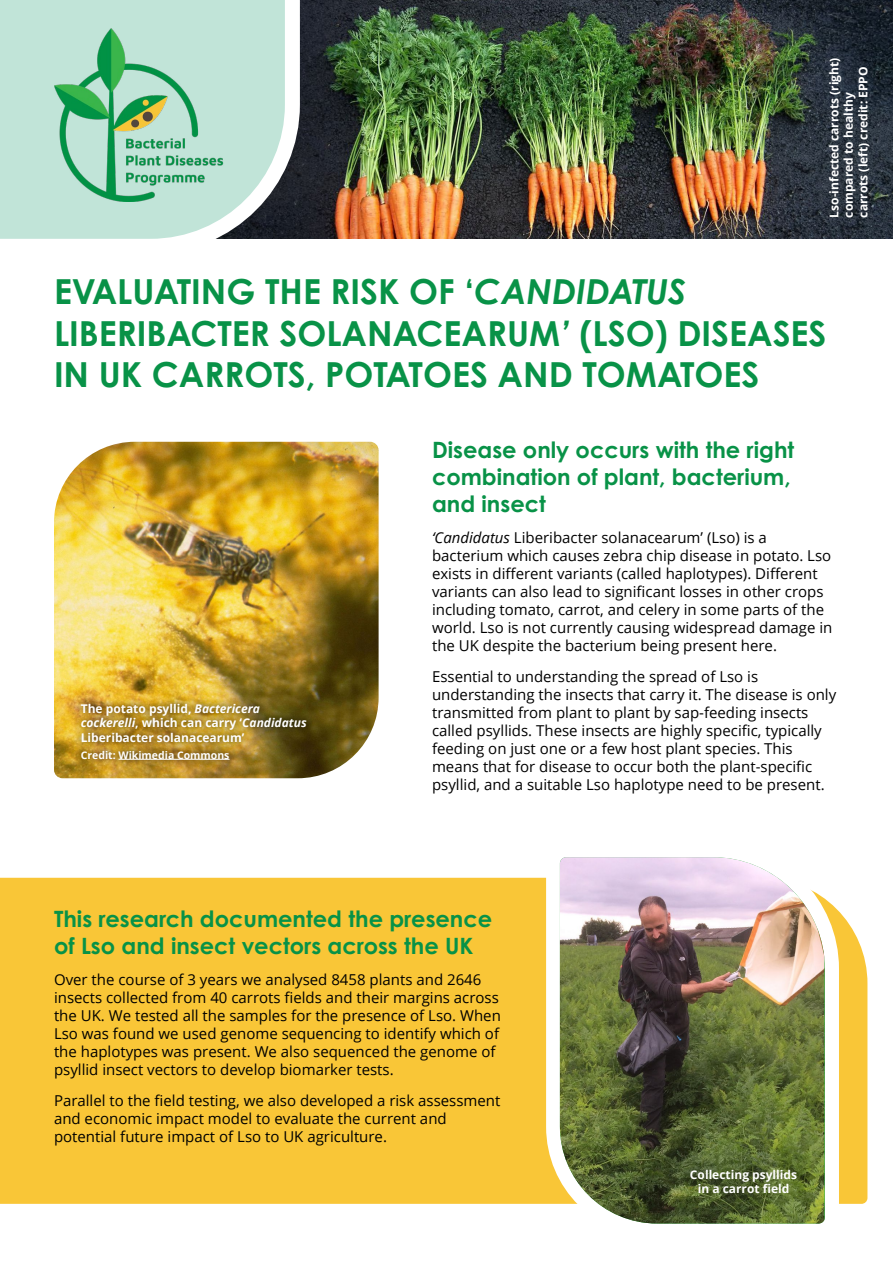
<style>
.page{position:relative;width:893px;height:1263px;background:#fff}
.page>*{position:absolute;margin:0;border:0;box-sizing:border-box;transform-origin:0 0}
.t1{font:700 34.5px/41.4px "Century Gothic Pro";color:#089247}
.t2{font:700 22.5px/27px "Century Gothic Pro";color:#089247}
.t3{font:15px/18px "Open Sans";color:#000}
.t4{font:700 12px/14.4px "Open Sans";color:#fff}
.t5{font:700 10.5px "Open Sans";color:#fff}
.s1{font-style:italic}
</style>
<div class="page">
<img style="left:315px;top:0;width:578px;height:239px">
<svg style="left:285px;top:0;width:30px;height:239px"></svg>
<svg style="left:0;top:0;width:285px;height:239px;background:#bcdbd1"></svg>
<img style="left:54px;top:29px;width:173px;height:173px">
<div style="left:0;top:878px;width:867px;height:326px;background:#f9c637"></div>
<svg style="left:532px;top:863px;width:321px;height:361px"></svg>
<img style="left:560px;top:857px;width:264px;height:366px">
<img style="left:54px;top:442px;width:325px;height:336px">
<div style="left:74px;top:696px;width:240px;height:72px;background:#000;opacity:.92"></div>
<hr style="left:119px;top:759px;width:111px;height:1px;background:#fff">
<p class="t4" style="left:827px;top:218px;width:161px;rotate:-90deg">Lso-infected carrots (right) compared to healthy carrots (left) credit: EPPO</p>
<h1 class="t1" style="left:54px;top:271px;width:774px">EVALUATING THE RISK OF ‘<span class="s1">CANDIDATUS<br></span>LIBERIBACTER SOLANACEARUM<span class="s1">’</span> (LSO) DISEASES<br>IN UK CARROTS, POTATOES AND TOMATOES</h1>
<p class="t4" style="left:81px;top:701px;width:227px">The potato psyllid, <span class="s1">Bactericera cockerelli</span>, which can carry ‘<span class="s1">Candidatus<br></span>Liberibacter solanacearum’</p>
<p class="t5" style="left:81px;top:747px;width:150px">Credit: Wikimedia Commons</p>
<h2 class="t2" style="left:432px;top:436px;width:364px">Disease only occurs with the right combination of plant, bacterium, and insect</h2>
<p class="t3" style="left:432px;top:528px;width:402px"><span class="s1">‘Candidatus</span> Liberibacter solanacearum’ (Lso) is a bacterium which causes zebra chip disease in potato. Lso exists in different variants (called haplotypes). Different variants can also lead to significant losses in other crops including tomato, carrot, and celery in some parts of the world. Lso is not currently causing widespread damage in the UK despite the bacterium being present here.</p>
<p class="t3" style="left:432px;top:667px;width:406px">Essential to understanding the spread of Lso is understanding the insects that carry it. The disease is only transmitted from plant to plant by sap-feeding insects called psyllids. These insects are highly specific, typically feeding on just one or a few host plant species. This means that for disease to occur both the plant-specific psyllid, and a suitable Lso haplotype need to be present.</p>
<h2 class="t2" style="left:54px;top:905px;width:440px">This research documented the presence of Lso and insect vectors across the UK</h2>
<p class="t3" style="left:54px;top:970px;width:448px">Over the course of 3 years we analysed 8458 plants and 2646 insects collected from 40 carrots fields and their margins across the UK. We tested all the samples for the presence of Lso. When Lso was found we used genome sequencing to identify which of the haplotypes was present. We also sequenced the genome of psyllid insect vectors to develop biomarker tests.</p>
<p class="t3" style="left:54px;top:1091px;width:448px">Parallel to the field testing, we also developed a risk assessment and economic impact model to evaluate the current and potential future impact of Lso to UK agriculture.</p>
<p class="t4" style="left:690px;top:1167px;width:109px;text-align:center">Collecting psyllids in a carrot field</p>
</div>
